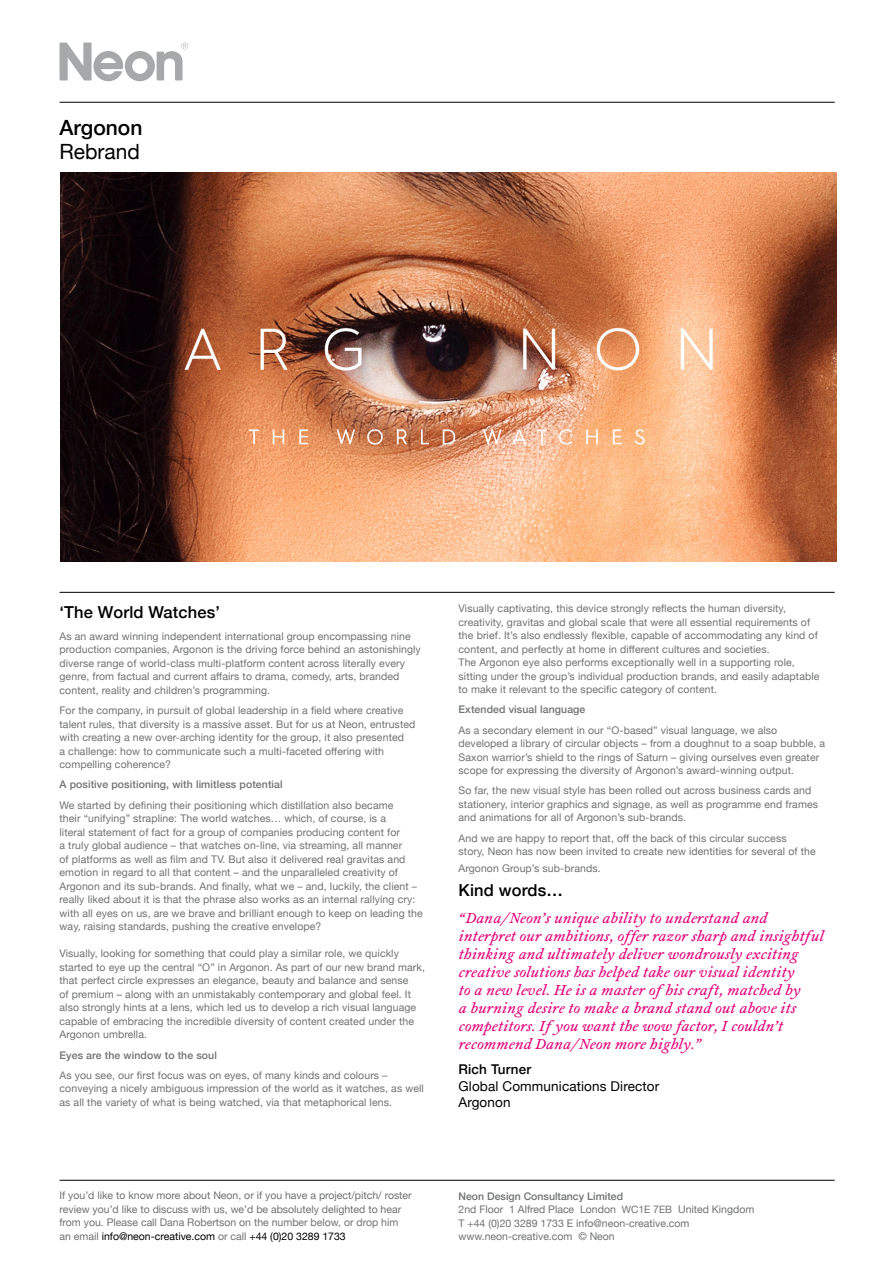
<style>
.page{position:relative;width:893px;height:1263px;background:#fff}
.page>*{position:absolute;margin:0;border:0;box-sizing:border-box;transform-origin:0 0}
.t1{font:500 21px "Helvetica Neue";color:#000}
.t2{font:21px "Helvetica Neue";color:#000}
.t3{font:500 16.5px "Helvetica Neue";letter-spacing:.01em;color:#000}
.t4{font:italic 15px/18px "Foundry Wilson";letter-spacing:.01em;color:#e2007a}
.t5{font:13.5px/16.5px "Helvetica Neue";letter-spacing:.01em;color:#000}
.t6{font:500 13.5px "Helvetica Neue";letter-spacing:.01em;color:#000}
.t7{font:10.5px/13.5px "Helvetica Neue";letter-spacing:.01em;color:#707172}
.t8{font:500 10.5px "Helvetica Neue";letter-spacing:.01em;color:#707172}
.s1{color:#000}
.s2{font-weight:500}
.s3{font-size:10.2px}
</style>
<div class="page">
<hr style="left:60px;top:1180px;width:775px;height:1px;background:#000">
<hr style="left:60px;top:102px;width:775px;height:1px;background:#000">
<svg style="left:60px;top:43px;width:128px;height:38px"></svg>
<img style="left:61px;top:172px;width:776px;height:389px">
<hr style="left:60px;top:592px;width:775px;height:1px;background:#000">
<h1 class="t1" style="left:60px;top:111px;width:84px">Argonon</h1>
<h1 class="t2" style="left:60px;top:137px;width:82px">Rebrand</h1>
<h2 class="t3" style="left:60px;top:599px;width:162px">‘The World Watches’</h2>
<p class="t7" style="left:60px;top:630px;width:363px">As an award winning independent international group encompassing nine production companies, Argonon is the driving force behind an astonishingly diverse range of world-class multi-platform content across literally every genre, from factual and current affairs to drama, comedy, arts, branded content, reality and children’s programming.</p>
<p class="t7" style="left:60px;top:704px;width:357px">For the company, in pursuit of global leadership in a field where creative talent rules, that diversity is a massive asset. But for us at Neon, entrusted with creating a new over-arching identity for the group, it also presented<br>a challenge: how to communicate such a multi-faceted offering with compelling coherence?</p>
<p class="t8" style="left:60px;top:776px;width:225px">A positive positioning, with limitless potential</p>
<p class="t7" style="left:60px;top:799px;width:365px">We started by defining their positioning which distillation also became<br>their “unifying” strapline: The world watches… which, of course, is a<br>literal statement of fact for a group of companies producing content for<br>a truly global audience – that watches on-line, via streaming, all manner<br>of platforms as well as film and TV. But also it delivered real gravitas and emotion in regard to all that content – and the unparalleled creativity of Argonon and its sub-brands. And finally, what we – and, luckily, the client – really liked about it is that the phrase also works as an internal rallying cry: with all eyes on us, are we brave and brilliant enough to keep on leading the way, raising standards, pushing the creative envelope?</p>
<p class="t7" style="left:60px;top:947px;width:367px">Visually, looking for something that could play a similar role, we quickly started to eye up the central “O” in Argonon. As part of our new brand mark, that perfect circle expresses an elegance, beauty and balance and sense<br>of premium – along with an unmistakably contemporary and global feel. It also strongly hints at a lens, which led us to develop a rich visual language capable of embracing the incredible diversity of content created under the Argonon umbrella.</p>
<p class="t8" style="left:60px;top:1046px;width:159px">Eyes are the window to the soul</p>
<p class="t7" style="left:60px;top:1069px;width:366px">As you see, our first focus was on eyes, of many kinds and colours – conveying a nicely ambiguous impression of the world as it watches, as well as all the variety of what is being watched, via that metaphorical lens.</p>
<p class="t7" style="left:60px;top:1189px;width:354px">If you’d like to know more about Neon, or if you have a project/pitch/ roster review you’d like to discuss with us, we’d be absolutely delighted to hear from you. Please call Dana Robertson on the number below, or drop him an email <span class="s1">info@neon-creative.com</span> or call <span class="s1">+44 (0)20 3289 1733</span></p>
<p class="t7" style="left:459px;top:602px;width:362px">Visually captivating, this device strongly reflects the human diversity, creativity, gravitas and global scale that were all essential requirements of the brief. It’s also endlessly flexible, capable of accommodating any kind of content, and perfectly at home in different cultures and societies.<br>The Argonon eye also performs exceptionally well in a supporting role, sitting under the group’s individual production brands, and easily adaptable to make it relevant to the specific category of content.</p>
<p class="t8" style="left:459px;top:701px;width:128px">Extended visual language</p>
<p class="t7" style="left:459px;top:724px;width:368px">As a secondary element in our “O-based” visual language, we also developed a library of circular objects – from a doughnut to a soap bubble, a Saxon warrior’s shield to the rings of Saturn – giving ourselves even greater scope for expressing the diversity of Argonon’s award-winning output.</p>
<p class="t7" style="left:459px;top:784px;width:361px">So far, the new visual style has been rolled out across business cards and stationery, interior graphics and signage, as well as programme end frames and animations for all of Argonon’s sub-brands.</p>
<p class="t7" style="left:459px;top:832px;width:359px">And we are happy to report that, off the back of this circular success<br>story, Neon has now been invited to create new identities for several of the</p>
<p class="t7" style="left:459px;top:862px;width:144px">Argonon Group’s sub-brands.</p>
<h2 class="t3" style="left:459px;top:877px;width:106px">Kind words…</h2>
<p class="t4" style="left:459px;top:910px;width:367px">“Dana/Neon’s unique ability to understand and interpret our ambitions, offer razor sharp and insightful thinking and ultimately deliver wondrously exciting creative solutions has helped take our visual identity<br>to a new level. He is a master of his craft, matched by<br>a burning desire to make a brand stand out above its competitors. If you want the wow factor, I couldn’t recommend Dana/Neon more highly.”</p>
<p class="t6" style="left:459px;top:1058px;width:74px">Rich Turner</p>
<p class="t5" style="left:459px;top:1078px;width:202px">Global Communications Director<br>Argonon</p>
<p class="t7" style="left:459px;top:1190px;width:297px"><span class="s2">Neon Design Consultancy Limited<br></span>2nd Floor 1 Alfred Place London <span class="s3">WC</span>1<span class="s3">E</span> 7<span class="s3">EB</span> United Kingdom T +44 (0)20 3289 1733 E info@neon-creative.com www.neon-creative.com © Neon</p>
</div>
